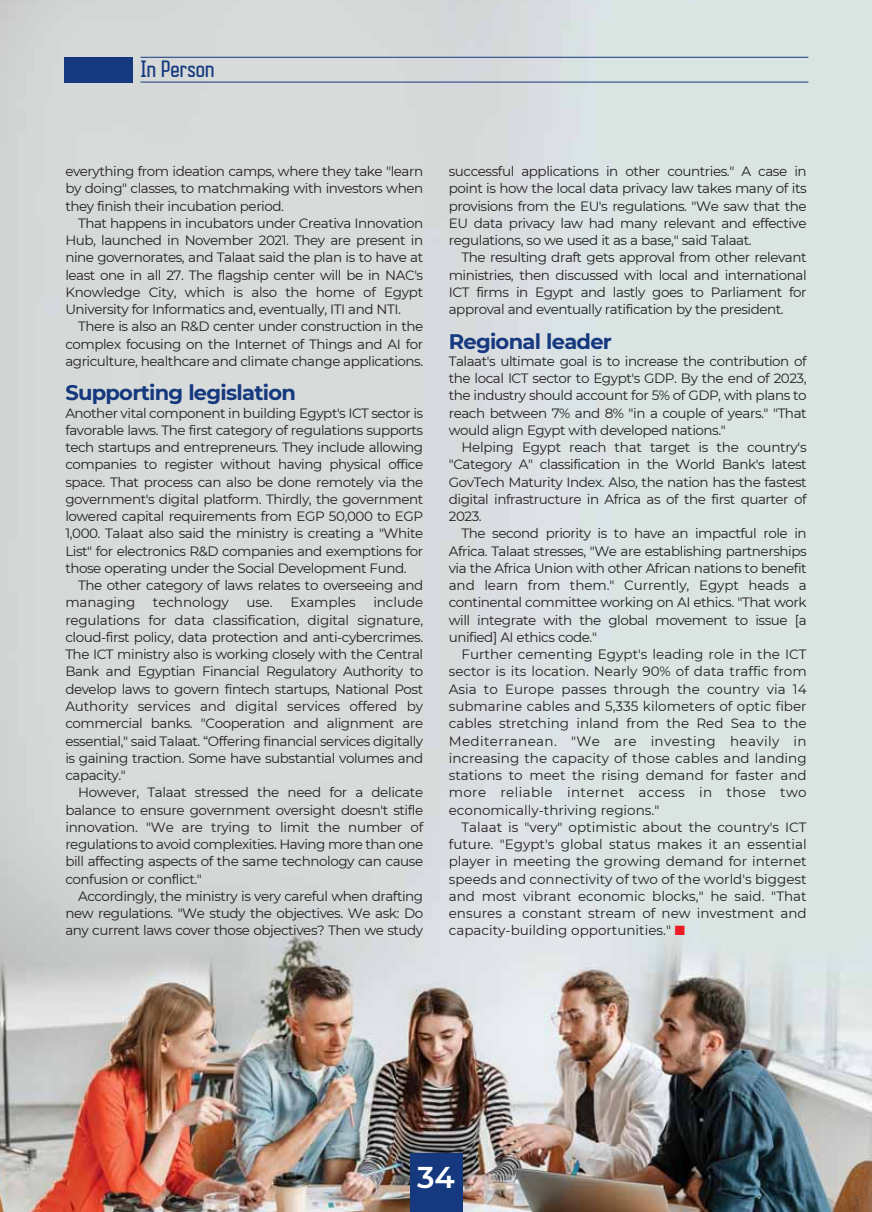
<style>
.page{position:relative;width:872px;height:1212px;background:#fff}
.page>*{position:absolute;margin:0;border:0;box-sizing:border-box;transform-origin:0 0}
.t1{font:600 30px "Montserrat";color:#fff}
.t2{font:700 21.9px "Autobus";color:#15387f}
.t3{font:700 21px "Montserrat";letter-spacing:-.035em;color:#15387f}
.t4{font:13.5px/17.2px "Montserrat";letter-spacing:-.035em;color:#231f20;text-align:justify}
.t5{font:13.5px "Montserrat";letter-spacing:-.005em;color:#231f20}
.s1{color:#ed1c24}
</style>
<div class="page">
<img style="left:0;top:0;width:872px;height:1212px">
<hr style="left:140px;top:57px;width:668px;height:1px;background:#15387f">
<hr style="left:140px;top:82px;width:668px;height:1px;background:#15387f">
<div style="left:64px;top:57px;width:69px;height:25px;background:#15387f"></div>
<div style="left:410px;top:1153px;width:52px;height:59px;background:#15387f"></div>
<h2 class="t2" style="left:140px;top:60px;width:75px">In Person</h2>
<p class="t4" style="left:65px;top:163px;width:359px">everything from ideation camps, where they take "learn by doing" classes, to matchmaking with investors when they finish their incubation period.</p>
<p class="t4" style="left:65px;top:214px;width:359px;text-indent:13px">That happens in incubators under Creativa Innovation Hub, launched in November 2021. They are present in nine governorates, and Talaat said the plan is to have at least one in all 27. The flagship center will be in NAC's Knowledge City, which is also the home of Egypt University for Informatics and, eventually, ITI and NTI.</p>
<p class="t4" style="left:65px;top:318px;width:359px;text-indent:13px">There is also an R&amp;D center under construction in the complex focusing on the Internet of Things and AI for agriculture, healthcare and climate change applications.</p>
<h3 class="t3" style="left:65px;top:380px;width:232px">Supporting legislation</h3>
<p class="t4" style="left:65px;top:404px;width:359px">Another vital component in building Egypt's ICT sector is favorable laws. The first category of regulations supports tech startups and entrepreneurs. They include allowing companies to register without having physical office space. That process can also be done remotely via the government's digital platform. Thirdly, the government lowered capital requirements from EGP 50,000 to EGP 1,000. Talaat also said the ministry is creating a "White List" for electronics R&amp;D companies and exemptions for those operating under the Social Development Fund.</p>
<p class="t4" style="left:65px;top:577px;width:359px;text-indent:13px">The other category of laws relates to overseeing and managing</p>
<p class="t4" style="left:65px;top:594px;width:359px;text-indent:308px">include regulations for data classification, digital signature, cloud-first policy, data protection and anti-cybercrimes.<br>The ICT ministry also is working closely with the Central Bank and Egyptian Financial Regulatory Authority to develop laws to govern fintech startups, National Post Authority services and digital services offered by commercial banks. "Cooperation and alignment are essential," said Talaat. “Offering financial services digitally is gaining traction. Some have substantial volumes and capacity."</p>
<p class="t4" style="left:65px;top:784px;width:359px;text-indent:13px">However, Talaat stressed the need for a delicate balance to ensure government oversight doesn't stifle innovation. "We are trying to limit the number of regulations to avoid complexities. Having more than one bill affecting aspects of the same technology can cause confusion or conflict."</p>
<p class="t4" style="left:65px;top:887px;width:359px;text-indent:13px">Accordingly, the ministry is very careful when drafting new regulations. "We study the objectives. We ask: Do any current laws cover those objectives? Then we study</p>
<p class="t5" style="left:153px;top:594px;width:77px">technology</p>
<p class="t4" style="left:246px;top:594px;width:28px">use.</p>
<p class="t5" style="left:290px;top:594px;width:67px">Examples</p>
<p class="t4" style="left:449px;top:163px;width:359px">successful applications in other countries." A case in point is how the local data privacy law takes many of its provisions from the EU's regulations. "We saw that the EU data privacy law had many relevant and effective regulations, so we used it as a base," said Talaat.</p>
<p class="t4" style="left:449px;top:249px;width:359px;text-indent:13px">The resulting draft gets approval from other relevant ministries, then discussed with local and international ICT firms in Egypt and lastly goes to Parliament for approval and eventually ratification by the president.</p>
<h3 class="t3" style="left:449px;top:328px;width:165px">Regional leader</h3>
<p class="t4" style="left:449px;top:352px;width:359px">Talaat's ultimate goal is to increase the contribution of the local ICT sector to Egypt's GDP. By the end of 2023, the industry should account for 5% of GDP, with plans to reach between 7% and 8% "in a couple of years." "That would align Egypt with developed nations."</p>
<p class="t4" style="left:449px;top:439px;width:359px;text-indent:13px">Helping Egypt reach that target is the country's "Category A" classification in the World Bank's latest GovTech Maturity Index. Also, the nation has the fastest digital infrastructure in Africa as of the first quarter of 2023.</p>
<p class="t4" style="left:449px;top:525px;width:359px;text-indent:13px">The second priority is to have an impactful role in Africa. Talaat stresses, "We are establishing partnerships via the Africa Union with other African nations to benefit and learn from them." Currently, Egypt heads a continental committee working on AI ethics. "That work will integrate with the global movement to issue [a unified] AI ethics code."</p>
<p class="t4" style="left:449px;top:646px;width:359px;text-indent:13px">Further cementing Egypt's leading role in the ICT sector is its location. Nearly 90% of data traffic from Asia to Europe passes through the country via 14 submarine cables and 5,335 kilometers of optic fiber cables stretching inland from the Red Sea to the Mediterranean. "We are investing heavily in increasing the capacity of those cables and landing stations to meet the rising demand for faster and more reliable internet access in those two economically-thriving regions."</p>
<p class="t4" style="left:449px;top:818px;width:359px;text-indent:13px">Talaat is "very" optimistic about the country's ICT future. "Egypt's global status makes it an essential player in meeting the growing demand for internet speeds and connectivity of two of the world's biggest and most vibrant economic blocks," he said. "That ensures a constant stream of new investment and capacity-building opportunities." <span class="s1">■</span></p>
<h1 class="t1" style="left:417px;top:1159px;width:39px">34</h1>
</div>
